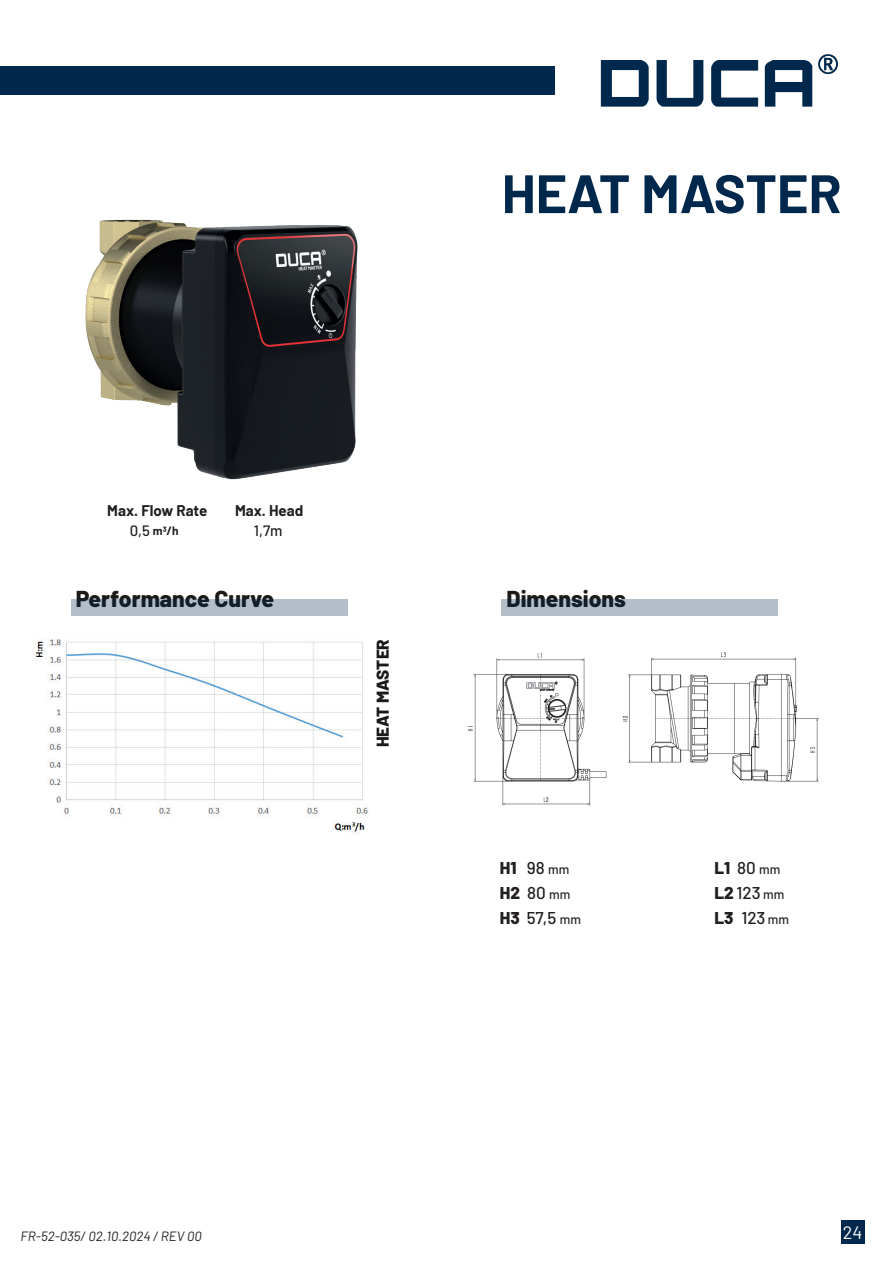
<style>
.page{position:relative;width:893px;height:1263px;background:#fff}
.page>*{position:absolute;margin:0;border:0;box-sizing:border-box;transform-origin:0 0}
.t1{font:700 54px "Barlow";color:#00284c}
.t2{font:800 22.95px "Barlow";color:#1a1a19}
.t3{font:18px "Barlow";color:#fff}
.t4{font:500 17.1px/24.8px "Barlow";color:#231f20}
.t5{font:800 17.1px "Barlow";color:#1a1a19}
.t6{font:700 15.15px "Barlow";color:#212021}
.t7{font:500 15px "Barlow";color:#212021}
.t8{font:italic 13.5px "Barlow";color:#231f20}
.t9{font:700 11.85px "Barlow";color:#212021}
.s1{font-weight:500;font-size:15px}
.s2{font-weight:800}
.s3{font-size:12.75px}
.s4{font-weight:600;font-size:15.15px}
</style>
<div class="page">
<img style="left:85px;top:219px;width:273px;height:261px">
<div style="left:71px;top:599px;width:277px;height:16px;background:#b3bec9"></div>
<div style="left:501px;top:599px;width:277px;height:16px;background:#b3bec9"></div>
<div style="left:842px;top:1220px;width:23px;height:23px;background:#00284c"></div>
<div style="left:0;top:66px;width:554px;height:29px;background:#00284c"></div>
<svg style="left:818px;top:54px;width:20px;height:20px"></svg>
<svg style="left:601px;top:60px;width:48px;height:47px"></svg>
<svg style="left:657px;top:60px;width:46px;height:47px"></svg>
<svg style="left:711px;top:60px;width:47px;height:47px"></svg>
<svg style="left:765px;top:60px;width:47px;height:47px"></svg>
<img style="left:35px;top:639px;width:333px;height:194px">
<img style="left:467px;top:652px;width:352px;height:154px">
<p class="t6" style="left:107px;top:499px;width:102px">Max. Flow Rate</p>
<p class="t9" style="left:130px;top:522px;width:51px"><span class="s1">0,5</span> m3/h</p>
<p class="t6" style="left:235px;top:499px;width:70px">Max. Head</p>
<p class="t7" style="left:254px;top:519px;width:30px">1,7m</p>
<h1 class="t1" style="left:502px;top:154px;width:341px">HEAT MASTER</h1>
<h2 class="t2" style="left:76px;top:582px;width:200px">Performance Curve</h2>
<h2 class="t2" style="left:507px;top:582px;width:121px">Dimensions</h2>
<p class="t5" style="left:370px;top:747px;width:110px;rotate:-90deg">HEAT MASTER</p>
<p class="t4" style="left:500px;top:854px;width:82px"><span class="s2">H1</span> 98 <span class="s3">mm<br></span><span class="s2">H2</span> 80 <span class="s3">mm<br></span><span class="s2">H3</span> 57,5 <span class="s3">mm</span></p>
<p class="t4" style="left:714px;top:854px;width:76px"><span class="s2">L1</span> 80 <span class="s3">mm<br></span><span class="s2">L2</span> 123 <span class="s3">mm<br></span><span class="s2">L3</span> 123 <span class="s3">mm</span></p>
<p class="t8" style="left:20px;top:1226px;width:183px">FR-52-035/ 02.10.2024 / REV 00</p>
<p class="t3" style="left:843px;top:1219px;width:21px">2 41<span class="s4">1</span></p>
</div>
